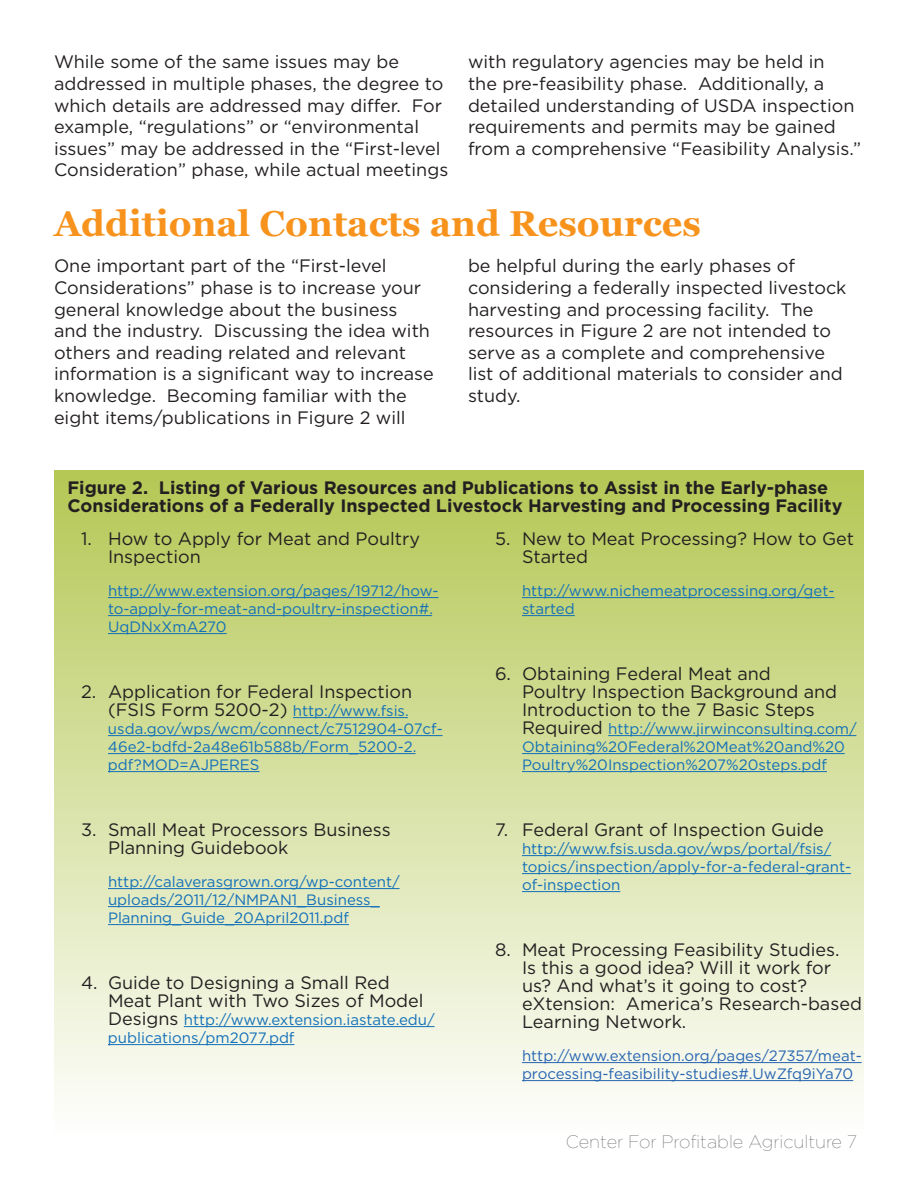
<style>
.page{position:relative;width:918px;height:1188px;background:#fff}
.page>*{position:absolute;margin:0;border:0;box-sizing:border-box;transform-origin:0 0}
.t1{font:700 36px "Georgia";color:#f7931d}
.t2{font:18px/21.6px "Gotham";color:#231f20}
.t3{font:700 18px/18px "Gotham";color:#231f20}
.t4{font:100 18px "Gotham";color:#4b4c4d}
.t5{font:15px/18px "Gotham";color:#1270b9}
.t6{font:15px/18px "Gotham";color:#2865b1}
.s1{font-size:15px;color:#1270b9}
.s2{font-size:18px;color:#231f20}
</style>
<div class="page">
<div style="left:54px;top:471px;width:810px;height:663px;background:linear-gradient(to bottom,#b5c855,#fdfefd)"></div>
<hr style="left:108px;top:597px;width:330px;height:1px;background:#1270b9">
<hr style="left:108px;top:615px;width:324px;height:1px;background:#1270b9">
<hr style="left:108px;top:633px;width:119px;height:1px;background:#1270b9">
<hr style="left:293px;top:717px;width:115px;height:1px;background:#1270b9">
<hr style="left:108px;top:735px;width:335px;height:1px;background:#1270b9">
<hr style="left:108px;top:753px;width:308px;height:1px;background:#1270b9">
<hr style="left:108px;top:771px;width:152px;height:1px;background:#1270b9">
<hr style="left:108px;top:888px;width:292px;height:1px;background:#1270b9">
<hr style="left:108px;top:906px;width:272px;height:1px;background:#1270b9">
<hr style="left:108px;top:924px;width:241px;height:1px;background:#1270b9">
<hr style="left:184px;top:1026px;width:250px;height:1px;background:#1270b9">
<hr style="left:108px;top:1044px;width:186px;height:1px;background:#1270b9">
<hr style="left:522px;top:597px;width:312px;height:1px;background:#1270b9">
<hr style="left:522px;top:615px;width:53px;height:1px;background:#1270b9">
<hr style="left:608px;top:735px;width:248px;height:1px;background:#1270b9">
<hr style="left:522px;top:753px;width:323px;height:1px;background:#1270b9">
<hr style="left:522px;top:771px;width:305px;height:1px;background:#1270b9">
<hr style="left:522px;top:855px;width:309px;height:1px;background:#1270b9">
<hr style="left:522px;top:873px;width:329px;height:1px;background:#1270b9">
<hr style="left:522px;top:891px;width:98px;height:1px;background:#1270b9">
<hr style="left:522px;top:1062px;width:340px;height:1px;background:#2865b1">
<hr style="left:522px;top:1080px;width:331px;height:1px;background:#2865b1">
<p class="t2" style="left:54px;top:51px;width:396px">While some of the same issues may be addressed in multiple phases, the degree to which details are addressed may differ. For example, “regulations” or “environmental issues” may be addressed in the “First-level Consideration” phase, while actual meetings</p>
<p class="t2" style="left:468px;top:51px;width:395px">with regulatory agencies may be held in<br>the pre-feasibility phase. Additionally, a detailed understanding of USDA inspection requirements and permits may be gained from a comprehensive “Feasibility Analysis.”</p>
<h1 class="t1" style="left:54px;top:196px;width:648px">Additional Contacts and Resources</h1>
<p class="t2" style="left:54px;top:255px;width:381px">One important part of the “First-level Considerations” phase is to increase your general knowledge about the business and the industry. Discussing the idea with others and reading related and relevant information is a significant way to increase knowledge. Becoming familiar with the eight items/publications in Figure 2 will</p>
<p class="t2" style="left:468px;top:255px;width:380px">be helpful during the early phases of considering a federally inspected livestock harvesting and processing facility. The resources in Figure 2 are not intended to serve as a complete and comprehensive list of additional materials to consider and study.</p>
<p class="t3" style="left:68px;top:479px;width:776px">Figure 2. Listing of Various Resources and Publications to Assist in the Early-phase<br>Considerations of a Federally Inspected Livestock Harvesting and Processing Facility</p>
<p class="t2" style="left:108px;top:530px;width:314px;line-height:18px;text-indent:-27px">1. How to Apply for Meat and Poultry<br>Inspection</p>
<p class="t5" style="left:108px;top:582px;width:332px">http://www.extension.org/pages/19712/how&shy;to-apply-for-meat-and-poultry-inspection#.<br>UqDNxXmA270</p>
<p class="t2" style="left:522px;top:530px;width:334px;line-height:18px;text-indent:-27px">5. New to Meat Processing? How to Get<br>Started</p>
<p class="t5" style="left:522px;top:582px;width:314px">http://www.nichemeatprocessing.org/get&shy;started</p>
<p class="t2" style="left:81px;top:683px;width:333px;line-height:18px;text-align:right">2. Application for Federal Inspection (FSIS Form 5200-2) <span class="s1">http://www.fsis.</span></p>
<p class="t5" style="left:108px;top:720px;width:336px">usda.gov/wps/wcm/connect/c7512904-07cf-<br>46e2-bdfd-2a48e61b588b/Form_5200-2. pdf?MOD=AJPERES</p>
<p class="t2" style="left:108px;top:821px;width:284px;line-height:18px;text-indent:-27px">3. Small Meat Processors Business<br>Planning Guidebook</p>
<p class="t5" style="left:108px;top:873px;width:293px">http://calaverasgrown.org/wp-content/ uploads/2011/12/NMPAN1_Business_<br>Planning_Guide_20April2011.pdf</p>
<p class="t2" style="left:108px;top:974px;width:317px;line-height:18px;text-indent:-27px">4. Guide to Designing a Small Red<br>Meat Plant with Two Sizes of Model</p>
<p class="t5" style="left:108px;top:1011px;width:328px"><span class="s2">Designs</span> http://www.extension.iastate.edu/ publications/pm2077.pdf</p>
<p class="t2" style="left:522px;top:665px;width:317px;line-height:18px;text-indent:-27px">6. Obtaining Federal Meat and<br>Poultry Inspection Background and<br>Introduction to the 7 Basic Steps</p>
<p class="t5" style="left:522px;top:720px;width:336px"><span class="s2">Required</span> http://www.jirwinconsulting.com/<br>Obtaining%20Federal%20Meat%20and%20<br>Poultry%20Inspection%207%20steps.pdf</p>
<p class="t2" style="left:495px;top:819px;width:330px">7. Federal Grant of Inspection Guide</p>
<p class="t5" style="left:522px;top:840px;width:331px">http://www.fsis.usda.gov/wps/portal/fsis/ topics/inspection/apply-for-a-federal-grant&shy;of-inspection</p>
<p class="t2" style="left:522px;top:941px;width:341px;line-height:18px;text-indent:-27px">8. Meat Processing Feasibility Studies.<br>Is this a good idea? Will it work for us? And what’s it going to cost? eXtension: America’s Research-based<br>Learning Network.</p>
<p class="t6" style="left:522px;top:1047px;width:341px">http://www.extension.org/pages/27357/meat&shy;processing-feasibility-studies#.UwZfq9iYa70</p>
<p class="t4" style="left:566px;top:1131px;width:292px">Center For Profitable Agriculture 7</p>
</div>
